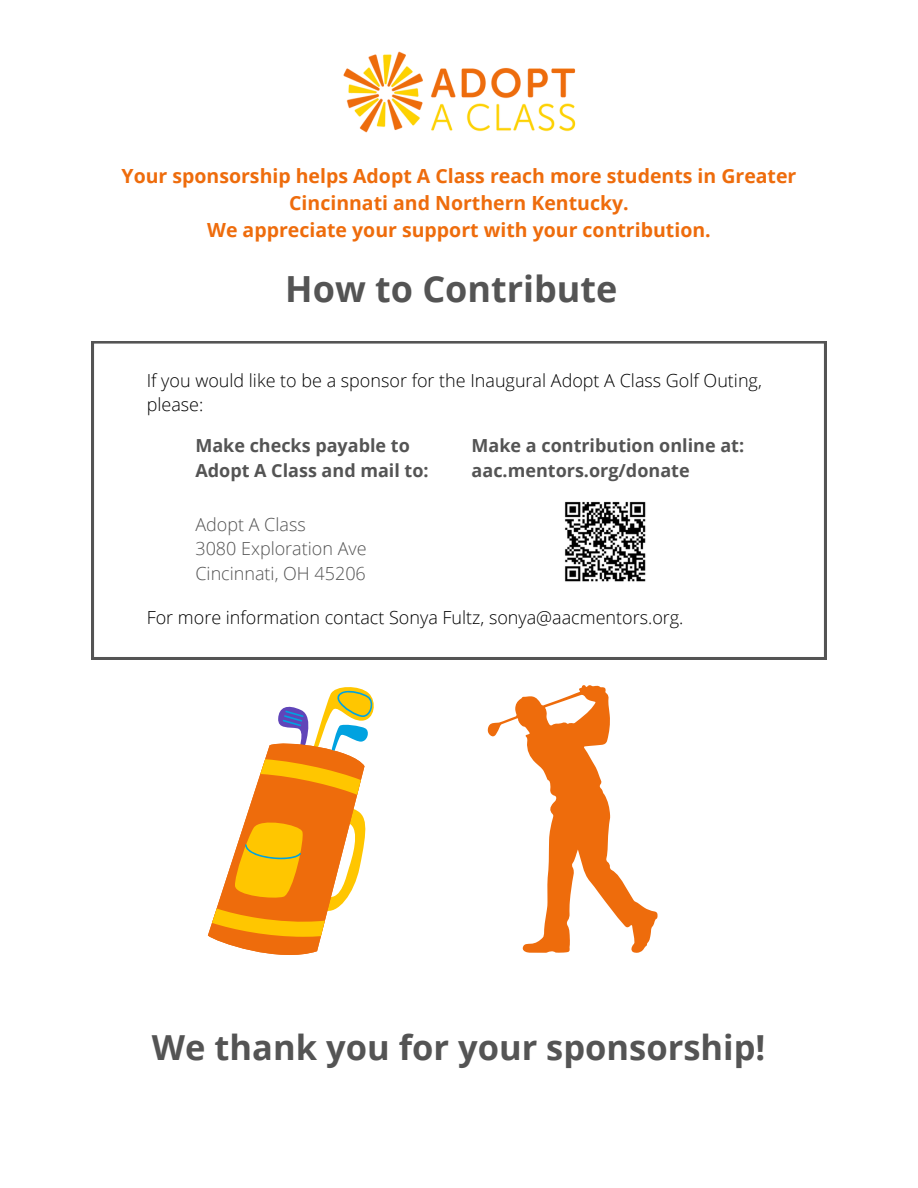
<style>
.page{position:relative;width:918px;height:1188px;background:#fff}
.page>*{position:absolute;margin:0;border:0;box-sizing:border-box;transform-origin:0 0}
.t1{font:700 36px "Open Sans";color:#545454}
.t2{font:700 34.5px "Open Sans";color:#545454}
.t3{font:700 19.5px/27px "Open Sans";color:#ee6c0c;text-align:center}
.t4{font:300 18px/24.8px "Open Sans";color:#000}
.t5{font:700 18px/24.8px "Open Sans";color:#545454}
.t6{font:300 18px "Open Sans";color:#545454}
</style>
<div class="page">
<img style="left:343px;top:51px;width:233px;height:82px">
<svg style="left:92px;top:341px;width:734px;height:318px"></svg>
<svg style="left:208px;top:687px;width:166px;height:268px"></svg>
<svg style="left:487px;top:685px;width:170px;height:268px"></svg>
<img style="left:554px;top:490px;width:103px;height:104px">
<p class="t3" style="left:122px;top:162px;width:676px">Your sponsorship helps Adopt A Class reach more students in Greater<br>Cincinnati and Northern Kentucky.<br>We appreciate your support with your contribution.</p>
<p class="t1" style="left:285px;top:263px;width:334px">How to Contribute</p>
<p class="t4" style="left:147px;top:367px;width:617px">If you would like to be a sponsor for the Inaugural Adopt A Class Golf Outing, please:</p>
<h1 class="t5" style="left:195px;top:433px;width:235px">Make checks payable to<br>Adopt A Class and mail to:</h1>
<p class="t6" style="left:195px;top:511px;width:112px">Adopt A Class</p>
<p class="t6" style="left:195px;top:536px;width:173px">3080 Exploration Ave</p>
<p class="t6" style="left:195px;top:561px;width:172px">Cincinnati, OH 45206</p>
<p class="t5" style="left:472px;top:433px;width:274px">Make a contribution online at: aac.mentors.org/donate</p>
<p class="t4" style="left:147px;top:604px;width:538px">For more information contact Sonya Fultz, sonya@aacmentors.org.</p>
<p class="t2" style="left:152px;top:1023px;width:615px">We thank you for your sponsorship!</p>
</div>
